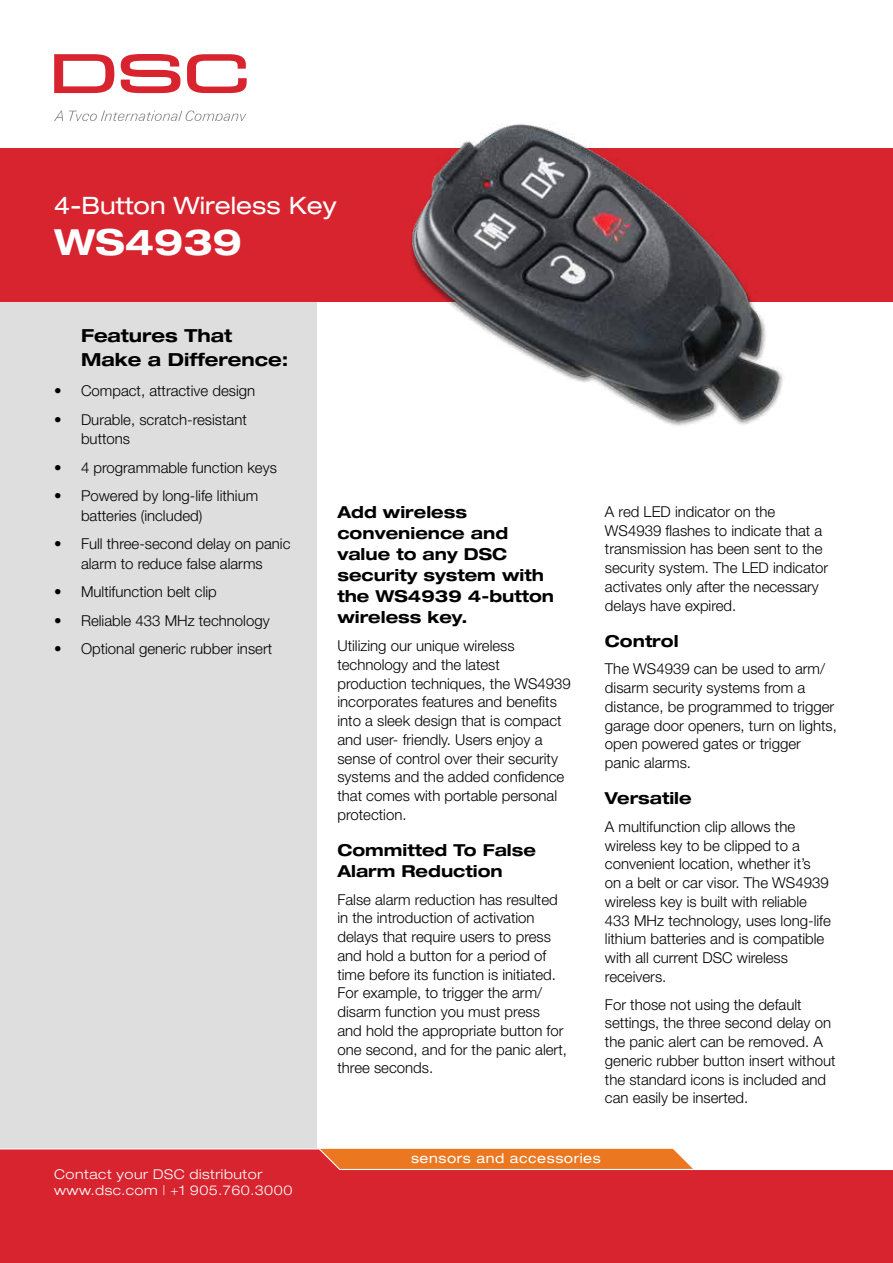
<style>
.page{position:relative;width:893px;height:1263px;background:#fff}
.page>*{position:absolute;margin:0;border:0;box-sizing:border-box;transform-origin:0 0}
.t1{font:700 expanded 36px "Helvetica Neue LT Std";color:#fff}
.t2{font:expanded 24px "Helvetica Neue LT Std";color:#fff}
.t3{font:700 expanded 18px/24px "Helvetica Neue LT Std";color:#000}
.t4{font:700 expanded 16.5px/21px "Helvetica Neue LT Std";color:#000}
.t5{font:300 15px/18.8px "Helvetica Neue LT Pro";color:#000}
.t6{font:300 15px/19.5px "Helvetica Neue LT Std";color:#000}
.t7{font:300 expanded 13.5px/16.5px "Helvetica Neue LT Std";letter-spacing:.04em;color:#fff}
.t8{font:expanded 13.5px "Helvetica Neue LT Std";letter-spacing:.04em;color:#fff}
</style>
<div class="page">
<div style="left:0;top:171px;width:317px;height:1053px;background:#dededf"></div>
<div style="left:0;top:148px;width:893px;height:154px;background:#d7242f"></div>
<svg style="left:0;top:1148px;width:893px;height:115px;background:#da3639"></svg>
<svg style="left:54px;top:54px;width:60px;height:39px"></svg>
<svg style="left:121px;top:54px;width:59px;height:39px"></svg>
<svg style="left:187px;top:54px;width:60px;height:39px"></svg>
<svg style="left:54px;top:111px;width:9px;height:10px"></svg>
<svg style="left:69px;top:110px;width:177px;height:11px"></svg>
<img style="left:411px;top:123px;width:372px;height:303px">
<h2 class="t2" style="left:54px;top:191px;width:284px">4-Button Wireless Key</h2>
<h1 class="t1" style="left:54px;top:220px;width:190px">WS4939</h1>
<p class="t3" style="left:81px;top:323px;width:209px">Features That<br>Make a Difference:</p>
<p class="t6" style="left:54px;top:381px;width:203px">• Compact, attractive design</p>
<p class="t6" style="left:81px;top:409px;width:167px;text-indent:-27px">• Durable, scratch-resistant buttons</p>
<p class="t6" style="left:54px;top:457px;width:224px">• 4 programmable function keys</p>
<p class="t6" style="left:81px;top:486px;width:179px;text-indent:-27px">• Powered by long-life lithium batteries (included)</p>
<p class="t6" style="left:54px;top:534px;width:238px;text-align:center">• Full three-second delay on panic alarm to reduce false alarms</p>
<p class="t6" style="left:54px;top:582px;width:164px">• Multifunction belt clip</p>
<p class="t6" style="left:54px;top:610px;width:217px">• Reliable 433 MHz technology</p>
<p class="t6" style="left:54px;top:639px;width:220px">• Optional generic rubber insert</p>
<p class="t4" style="left:337px;top:501px;width:218px">Add wireless convenience and value to any DSC security system with the WS4939 4-button wireless key.</p>
<p class="t5" style="left:337px;top:636px;width:235px">Utilizing our unique wireless technology and the latest production techniques, the WS4939 incorporates features and benefits into a sleek design that is compact and user- friendly. Users enjoy a sense of control over their security systems and the added confidence that comes with portable personal protection.</p>
<p class="t4" style="left:337px;top:839px;width:200px">Committed To False<br>Alarm Reduction</p>
<p class="t5" style="left:337px;top:890px;width:231px">False alarm reduction has resulted in the introduction of activation delays that require users to press and hold a button for a period of time before its function is initiated.<br>For example, to trigger the arm/ disarm function you must press and hold the appropriate button for one second, and for the panic alert, three seconds.</p>
<p class="t5" style="left:605px;top:502px;width:225px">A red LED indicator on the<br>WS4939 flashes to indicate that a transmission has been sent to the security system. The LED indicator activates only after the necessary delays have expired.</p>
<p class="t4" style="left:605px;top:630px;width:75px">Control</p>
<p class="t5" style="left:605px;top:659px;width:234px">The WS4939 can be used to arm/ disarm security systems from a distance, be programmed to trigger garage door openers, turn on lights, open powered gates or trigger panic alarms.</p>
<p class="t4" style="left:605px;top:787px;width:88px">Versatile</p>
<p class="t5" style="left:605px;top:817px;width:227px">A multifunction clip allows the wireless key to be clipped to a convenient location, whether it’s on a belt or car visor. The WS4939 wireless key is built with reliable<br>433 MHz technology, uses long-life lithium batteries and is compatible with all current DSC wireless receivers.</p>
<p class="t5" style="left:605px;top:995px;width:232px">For those not using the default settings, the three second delay on the panic alert can be removed. A generic rubber button insert without the standard icons is included and can easily be inserted.</p>
<p class="t7" style="left:54px;top:1166px;width:240px">Contact your DSC distributor www.dsc.com | +1 905.760.3000</p>
<p class="t8" style="left:411px;top:1150px;width:191px">sensors and accessories</p>
</div>
